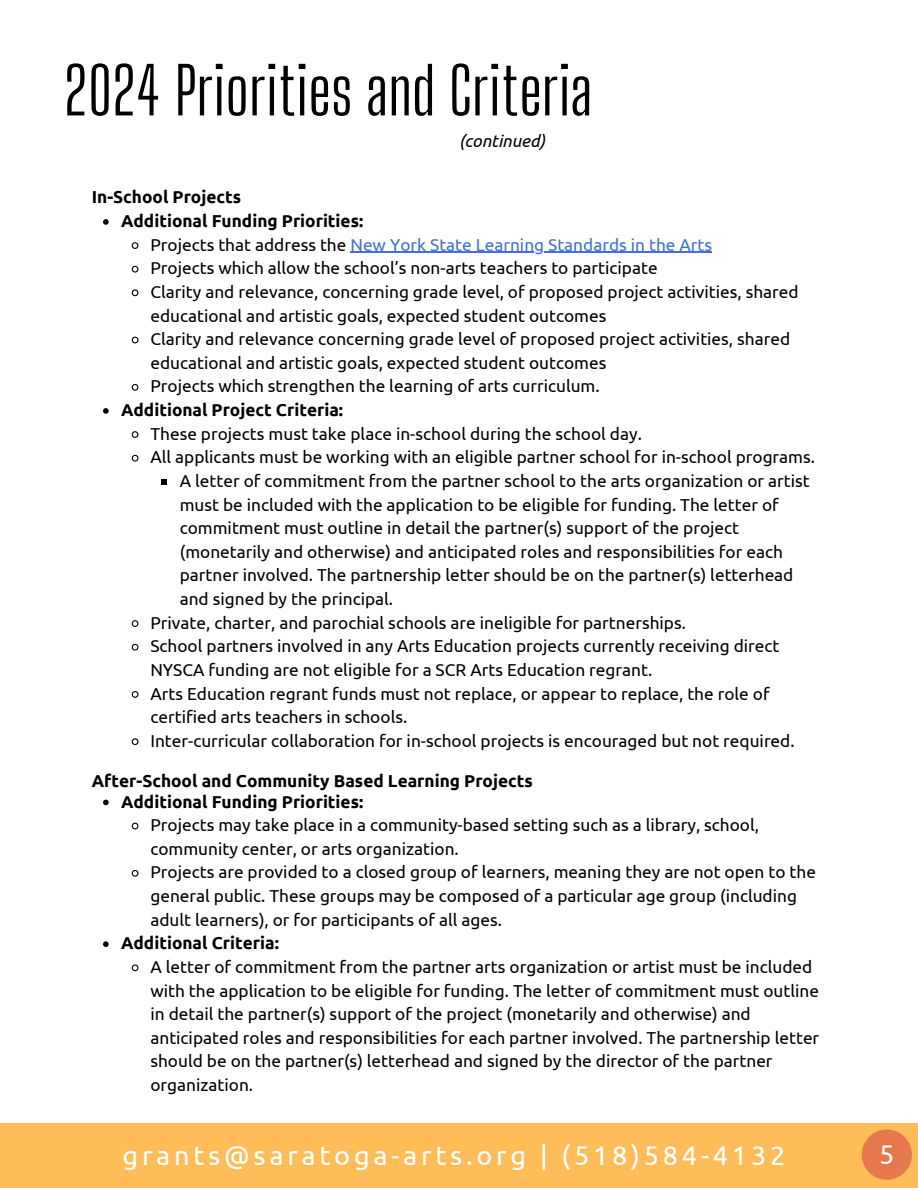
<style>
.page{position:relative;width:918px;height:1188px;background:#fff}
.page>*{position:absolute;margin:0;border:0;box-sizing:border-box;transform-origin:0 0}
.t1{font:64.5px "Big Shoulders Display";color:#000}
.t2{font:27px "Ubuntu";letter-spacing:.14em;color:#fff}
.t3{font:17.25px/23.7px "Ubuntu";color:#000}
.t4{font:700 17.25px "Ubuntu";color:#000}
.t5{font:17.25px "Ubuntu";color:#4370d4}
.t6{font:italic 17.25px "Ubuntu";color:#000}
.s1{color:#000}
</style>
<div class="page">
<div style="left:0;top:1123px;width:918px;height:65px;background:#ffbd59"></div>
<div style="left:862px;top:1130px;width:50px;height:50px;background:#e5784d;border-radius:50%"></div>
<svg style="left:103px;top:219px;width:6px;height:6px"></svg>
<svg style="left:131px;top:242px;width:8px;height:7px"></svg>
<hr style="left:350px;top:252px;width:362px;height:1px;background:#4370d4">
<svg style="left:131px;top:265px;width:8px;height:8px"></svg>
<svg style="left:131px;top:289px;width:8px;height:8px"></svg>
<svg style="left:131px;top:336px;width:8px;height:8px"></svg>
<svg style="left:131px;top:384px;width:8px;height:7px"></svg>
<svg style="left:103px;top:408px;width:6px;height:6px"></svg>
<svg style="left:131px;top:431px;width:8px;height:7px"></svg>
<svg style="left:131px;top:454px;width:8px;height:8px"></svg>
<svg style="left:162px;top:479px;width:5px;height:6px"></svg>
<svg style="left:131px;top:620px;width:8px;height:7px"></svg>
<svg style="left:131px;top:643px;width:8px;height:8px"></svg>
<svg style="left:131px;top:691px;width:8px;height:7px"></svg>
<svg style="left:131px;top:738px;width:8px;height:7px"></svg>
<svg style="left:103px;top:800px;width:6px;height:5px"></svg>
<svg style="left:131px;top:822px;width:8px;height:8px"></svg>
<svg style="left:131px;top:870px;width:8px;height:7px"></svg>
<svg style="left:103px;top:941px;width:6px;height:6px"></svg>
<svg style="left:131px;top:964px;width:8px;height:8px"></svg>
<p class="t1" style="left:64px;top:52px;width:530px">2024 Priorities and Criteria</p>
<p class="t6" style="left:459px;top:131px;width:88px">(continued)</p>
<p class="t4" style="left:92px;top:187px;width:151px">In-School Projects</p>
<p class="t4" style="left:121px;top:211px;width:244px">Additional Funding Priorities:</p>
<p class="t5" style="left:150px;top:235px;width:563px"><span class="s1">Projects that address the</span> New York State Learning Standards in the Arts</p>
<p class="t3" style="left:150px;top:256px;width:509px">Projects which allow the school’s non-arts teachers to participate</p>
<p class="t3" style="left:150px;top:280px;width:650px">Clarity and relevance, concerning grade level, of proposed project activities, shared educational and artistic goals, expected student outcomes</p>
<p class="t3" style="left:150px;top:327px;width:641px">Clarity and relevance concerning grade level of proposed project activities, shared educational and artistic goals, expected student outcomes</p>
<p class="t3" style="left:150px;top:374px;width:451px">Projects which strengthen the learning of arts curriculum.</p>
<p class="t4" style="left:121px;top:400px;width:224px">Additional Project Criteria:</p>
<p class="t3" style="left:150px;top:421px;width:493px">These projects must take place in-school during the school day.</p>
<p class="t3" style="left:150px;top:445px;width:666px">All applicants must be working with an eligible partner school for in-school programs.</p>
<p class="t3" style="left:180px;top:469px;width:632px">A letter of commitment from the partner school to the arts organization or artist must be included with the application to be eligible for funding. The letter of commitment must outline in detail the partner(s) support of the project (monetarily and otherwise) and anticipated roles and responsibilities for each partner involved. The partnership letter should be on the partner(s) letterhead and signed by the principal.</p>
<p class="t3" style="left:150px;top:610px;width:537px">Private, charter, and parochial schools are ineligible for partnerships.</p>
<p class="t3" style="left:150px;top:634px;width:631px">School partners involved in any Arts Education projects currently receiving direct<br>NYSCA funding are not eligible for a SCR Arts Education regrant.</p>
<p class="t3" style="left:150px;top:681px;width:621px">Arts Education regrant funds must not replace, or appear to replace, the role of certified arts teachers in schools.</p>
<p class="t3" style="left:150px;top:728px;width:646px">Inter-curricular collaboration for in-school projects is encouraged but not required.</p>
<p class="t4" style="left:92px;top:771px;width:442px">After-School and Community Based Learning Projects</p>
<p class="t4" style="left:121px;top:791px;width:244px">Additional Funding Priorities:</p>
<p class="t3" style="left:150px;top:813px;width:610px">Projects may take place in a community-based setting such as a library, school, community center, or arts organization.</p>
<p class="t3" style="left:150px;top:860px;width:667px">Projects are provided to a closed group of learners, meaning they are not open to the general public. These groups may be composed of a particular age group (including adult learners), or for participants of all ages.</p>
<p class="t4" style="left:121px;top:933px;width:159px">Additional Criteria:</p>
<p class="t3" style="left:150px;top:955px;width:670px">A letter of commitment from the partner arts organization or artist must be included with the application to be eligible for funding. The letter of commitment must outline in detail the partner(s) support of the project (monetarily and otherwise) and anticipated roles and responsibilities for each partner involved. The partnership letter should be on the partner(s) letterhead and signed by the director of the partner organization.</p>
<p class="t2" style="left:123px;top:1140px;width:664px">grants@saratoga-arts.org | (518)584-4132</p>
<p class="t2" style="left:879px;top:1139px;width:17px">5</p>
</div>
